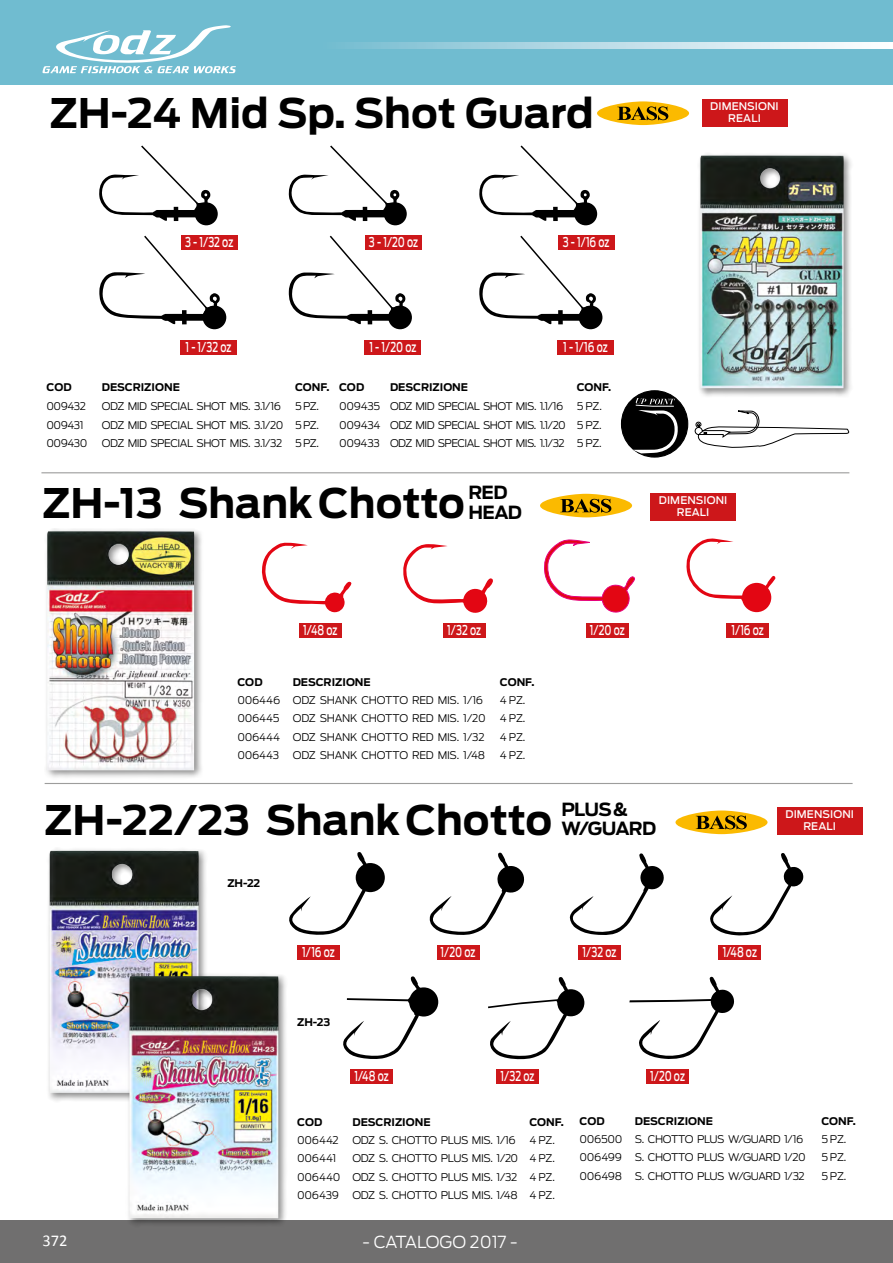
<style>
.page{position:relative;width:893px;height:1263px;background:#fff}
.page>*{position:absolute;margin:0;border:0;box-sizing:border-box;transform-origin:0 0}
.t1{font:700 40.5px "Ford Antenna";color:#000}
.t2{font:700 18px/19.5px "Ford Antenna";letter-spacing:-.04em;color:#000}
.t3{font:300 16.5px "Ford Antenna";letter-spacing:-.01em;color:#fff}
.t4{font:16.5px "Calibri";color:#fff}
.t5{font:500 13.5px "Ford Antenna";color:#fff;scale:.7 1}
.t6{font:300 10.5px/18.3px "Ford Antenna";letter-spacing:-.04em;color:#000;text-align:justify}
.t7{font:300 10.5px "Ford Antenna";letter-spacing:-.02em;color:#000}
.t8{font:700 10.5px "Ford Antenna";color:#000}
.t9{font:500 10.5px/12px "Ford Antenna";letter-spacing:.01em;color:#fff;text-align:center}
</style>
<div class="page">
<div style="left:0;top:0;width:893px;height:85px;background:#70bcd0"></div>
<svg style="left:354px;top:43px;width:539px;height:6px;background:#c0dfe9"></svg>
<div style="left:0;top:1220px;width:893px;height:43px;background:#706f6f"></div>
<svg style="left:43px;top:25px;width:193px;height:48px"></svg>
<hr style="left:45px;top:783px;width:808px;height:1px;background:#9d9d9c">
<hr style="left:41px;top:472px;width:808px;height:1px;background:#9d9d9c">
<div style="left:540px;top:494px;width:92px;height:23px;background:#fbba00;border-radius:50%"></div>
<svg style="left:560px;top:499px;width:51px;height:14px"></svg>
<svg style="left:675px;top:810px;width:92px;height:24px"></svg>
<svg style="left:696px;top:815px;width:51px;height:14px"></svg>
<div style="left:650px;top:493px;width:86px;height:28px;background:#cd171a"></div>
<div style="left:777px;top:807px;width:85px;height:28px;background:#cd171a"></div>
<div style="left:299px;top:624px;width:43px;height:14px;background:#cd171a"></div>
<div style="left:443px;top:624px;width:42px;height:14px;background:#cd171a"></div>
<div style="left:586px;top:624px;width:43px;height:14px;background:#cd171a"></div>
<div style="left:726px;top:624px;width:43px;height:14px;background:#cd171a"></div>
<div style="left:297px;top:945px;width:43px;height:15px;background:#cd171a"></div>
<div style="left:437px;top:945px;width:42px;height:15px;background:#cd171a"></div>
<div style="left:578px;top:945px;width:43px;height:15px;background:#cd171a"></div>
<div style="left:719px;top:945px;width:42px;height:15px;background:#cd171a"></div>
<div style="left:350px;top:1069px;width:43px;height:14px;background:#cd171a"></div>
<div style="left:496px;top:1069px;width:43px;height:14px;background:#cd171a"></div>
<div style="left:646px;top:1069px;width:43px;height:14px;background:#cd171a"></div>
<svg style="left:686px;top:538px;width:90px;height:74px"></svg>
<svg style="left:544px;top:540px;width:91px;height:73px"></svg>
<svg style="left:403px;top:544px;width:90px;height:69px"></svg>
<svg style="left:261px;top:542px;width:91px;height:71px"></svg>
<div style="left:44px;top:528px;width:160px;height:251px;background:#000;opacity:.45"></div>
<img style="left:47px;top:531px;width:147px;height:239px">
<svg style="left:488px;top:977px;width:96px;height:83px"></svg>
<svg style="left:343px;top:976px;width:95px;height:83px"></svg>
<svg style="left:629px;top:976px;width:105px;height:83px"></svg>
<svg style="left:289px;top:852px;width:96px;height:83px"></svg>
<svg style="left:429px;top:852px;width:96px;height:83px"></svg>
<svg style="left:569px;top:853px;width:95px;height:82px"></svg>
<svg style="left:710px;top:853px;width:94px;height:83px"></svg>
<div style="left:46px;top:847px;width:162px;height:255px;background:#000;opacity:.45"></div>
<img style="left:50px;top:851px;width:149px;height:242px">
<div style="left:126px;top:973px;width:162px;height:255px;background:#000;opacity:.45"></div>
<img style="left:129px;top:976px;width:149px;height:242px">
<svg style="left:597px;top:101px;width:92px;height:24px"></svg>
<svg style="left:617px;top:106px;width:51px;height:14px"></svg>
<div style="left:702px;top:99px;width:85px;height:28px;background:#cd171a"></div>
<div style="left:181px;top:236px;width:56px;height:14px;background:#cd171a"></div>
<div style="left:365px;top:236px;width:57px;height:14px;background:#cd171a"></div>
<div style="left:558px;top:236px;width:56px;height:14px;background:#cd171a"></div>
<div style="left:180px;top:341px;width:57px;height:14px;background:#cd171a"></div>
<div style="left:365px;top:341px;width:56px;height:14px;background:#cd171a"></div>
<div style="left:557px;top:341px;width:57px;height:14px;background:#cd171a"></div>
<svg style="left:694px;top:410px;width:156px;height:38px"></svg>
<div style="left:621px;top:391px;width:67px;height:66px;background:#000;border-radius:50%"></div>
<div style="left:621px;top:390px;width:67px;height:68px;border:1px solid #000;border-radius:50%"></div>
<svg style="left:633px;top:397px;width:46px;height:56px"></svg>
<div style="left:195px;top:202px;width:23px;height:23px;background:#000;border-radius:50%"></div>
<svg style="left:99px;top:145px;width:113px;height:76px"></svg>
<div style="left:384px;top:202px;width:23px;height:23px;background:#000;border-radius:50%"></div>
<svg style="left:288px;top:145px;width:113px;height:76px"></svg>
<div style="left:574px;top:202px;width:23px;height:23px;background:#000;border-radius:50%"></div>
<svg style="left:479px;top:145px;width:113px;height:76px"></svg>
<div style="left:203px;top:306px;width:23px;height:23px;background:#000;border-radius:50%"></div>
<svg style="left:99px;top:235px;width:122px;height:90px"></svg>
<div style="left:388px;top:306px;width:24px;height:23px;background:#000;border-radius:50%"></div>
<svg style="left:289px;top:235px;width:118px;height:90px"></svg>
<div style="left:579px;top:306px;width:23px;height:23px;background:#000;border-radius:50%"></div>
<svg style="left:479px;top:235px;width:119px;height:90px"></svg>
<div style="left:697px;top:152px;width:156px;height:246px;background:#000;opacity:.45"></div>
<img style="left:700px;top:155px;width:144px;height:233px">
<h1 class="t1" style="left:50px;top:77px;width:546px">ZH-24 Mid Sp. Shot Guard</h1>
<p class="t5" style="left:185px;top:230px;width:70px">3 - 1/32 oz</p>
<p class="t5" style="left:369px;top:230px;width:72px">3 - 1/20 oz</p>
<p class="t5" style="left:563px;top:230px;width:68px">3 - 1/16 oz</p>
<p class="t5" style="left:186px;top:335px;width:67px">1 - 1/32 oz</p>
<p class="t5" style="left:369px;top:335px;width:69px">1 - 1/20 oz</p>
<p class="t5" style="left:563px;top:335px;width:65px">1 - 1/16 oz</p>
<p class="t8" style="left:46px;top:378px;width:27px">COD</p>
<p class="t8" style="left:102px;top:378px;width:80px">DESCRIZIONE</p>
<p class="t8" style="left:295px;top:378px;width:36px">CONF.</p>
<p class="t6" style="left:46px;top:396px;width:41px">009432</p>
<p class="t6" style="left:102px;top:396px;width:181px">ODZ MID SPECIAL SHOT MIS. 3.1/16</p>
<p class="t6" style="left:295px;top:396px;width:26px">5 PZ.</p>
<p class="t6" style="left:46px;top:415px;width:39px">009431</p>
<p class="t6" style="left:102px;top:415px;width:219px">ODZ MID SPECIAL SHOT MIS. 3.1/20 5 PZ.</p>
<p class="t6" style="left:46px;top:433px;width:42px">009430</p>
<p class="t6" style="left:102px;top:433px;width:219px">ODZ MID SPECIAL SHOT MIS. 3.1/32 5 PZ.</p>
<p class="t8" style="left:339px;top:378px;width:27px">COD</p>
<p class="t8" style="left:390px;top:378px;width:80px">DESCRIZIONE</p>
<p class="t8" style="left:577px;top:378px;width:36px">CONF.</p>
<p class="t6" style="left:339px;top:396px;width:226px">009435 ODZ MID SPECIAL SHOT MIS. 1.1/16</p>
<p class="t6" style="left:339px;top:395px;width:264px;text-indent:238px">5 PZ.<br>009434 ODZ MID SPECIAL SHOT MIS. 1.1/20 5 PZ.<br>009433 ODZ MID SPECIAL SHOT MIS. 1.1/32 5 PZ.</p>
<h2 class="t2" style="left:468px;top:481px;width:55px">RED<br>HEAD</h2>
<h1 class="t1" style="left:43px;top:467px;width:424px">ZH-13 Shank Chotto</h1>
<p class="t9" style="left:710px;top:99px;width:70px">DIMENSIONI<br>REALI</p>
<p class="t9" style="left:659px;top:493px;width:70px">DIMENSIONI<br>REALI</p>
<p class="t5" style="left:303px;top:618px;width:50px">1/48 oz</p>
<p class="t5" style="left:447px;top:618px;width:50px">1/32 oz</p>
<p class="t5" style="left:590px;top:618px;width:51px">1/20 oz</p>
<p class="t5" style="left:731px;top:618px;width:48px">1/16 oz</p>
<p class="t8" style="left:237px;top:673px;width:27px">COD</p>
<p class="t8" style="left:293px;top:673px;width:80px">DESCRIZIONE</p>
<p class="t8" style="left:500px;top:673px;width:36px">CONF.</p>
<p class="t7" style="left:237px;top:691px;width:247px">006446 ODZ SHANK CHOTTO RED MIS. 1/16</p>
<p class="t6" style="left:500px;top:689px;width:27px">4 PZ.</p>
<p class="t6" style="left:237px;top:708px;width:43px">006445</p>
<p class="t7" style="left:293px;top:710px;width:194px">ODZ SHANK CHOTTO RED MIS. 1/20</p>
<p class="t6" style="left:500px;top:708px;width:27px">4 PZ.</p>
<p class="t7" style="left:237px;top:728px;width:249px">006444 ODZ SHANK CHOTTO RED MIS. 1/32</p>
<p class="t6" style="left:500px;top:726px;width:27px">4 PZ.</p>
<p class="t6" style="left:237px;top:745px;width:43px">006443</p>
<p class="t7" style="left:293px;top:746px;width:194px">ODZ SHANK CHOTTO RED MIS. 1/48</p>
<p class="t6" style="left:500px;top:745px;width:27px">4 PZ.</p>
<h1 class="t1" style="left:45px;top:783px;width:509px">ZH-22/23 Shank Chotto</h1>
<h2 class="t2" style="left:561px;top:798px;width:96px">PLUS &amp;<br>W/GUARD</h2>
<p class="t8" style="left:227px;top:873px;width:34px">ZH-22</p>
<p class="t5" style="left:302px;top:940px;width:48px">1/16 oz</p>
<p class="t5" style="left:441px;top:940px;width:51px">1/20 oz</p>
<p class="t5" style="left:583px;top:940px;width:50px">1/32 oz</p>
<p class="t5" style="left:723px;top:940px;width:50px">1/48 oz</p>
<p class="t8" style="left:297px;top:1013px;width:35px">ZH-23</p>
<p class="t5" style="left:354px;top:1064px;width:50px">1/48 oz</p>
<p class="t5" style="left:500px;top:1064px;width:50px">1/32 oz</p>
<p class="t5" style="left:650px;top:1064px;width:51px">1/20 oz</p>
<p class="t9" style="left:785px;top:807px;width:70px">DIMENSIONI<br>REALI</p>
<p class="t8" style="left:297px;top:1112px;width:27px">COD</p>
<p class="t8" style="left:352px;top:1112px;width:80px">DESCRIZIONE</p>
<p class="t8" style="left:529px;top:1112px;width:36px">CONF.</p>
<p class="t6" style="left:297px;top:1129px;width:43px">006442</p>
<p class="t6" style="left:352px;top:1129px;width:165px">ODZ S. CHOTTO PLUS MIS. 1/16</p>
<p class="t6" style="left:529px;top:1129px;width:27px">4 PZ.</p>
<p class="t6" style="left:297px;top:1148px;width:41px">006441</p>
<p class="t6" style="left:297px;top:1148px;width:259px;text-indent:55px">ODZ S. CHOTTO PLUS MIS. 1/20 4 PZ.<br>006440 ODZ S. CHOTTO PLUS MIS. 1/32 4 PZ.<br>006439</p>
<p class="t6" style="left:352px;top:1185px;width:204px">ODZ S. CHOTTO PLUS MIS. 1/48 4 PZ.</p>
<h3 class="t4" style="left:43px;top:1230px;width:27px">372</h3>
<h3 class="t3" style="left:362px;top:1228px;width:157px">- CATALOGO 2017 -</h3>
<p class="t8" style="left:580px;top:1111px;width:27px">COD</p>
<p class="t8" style="left:635px;top:1111px;width:80px">DESCRIZIONE</p>
<p class="t8" style="left:821px;top:1111px;width:36px">CONF.</p>
<p class="t6" style="left:580px;top:1128px;width:225px">006500 S. CHOTTO PLUS W/GUARD 1/16</p>
<p class="t6" style="left:821px;top:1128px;width:27px">5 PZ.</p>
<p class="t6" style="left:580px;top:1147px;width:228px">006499 S. CHOTTO PLUS W/GUARD 1/20</p>
<p class="t6" style="left:821px;top:1147px;width:27px">5 PZ.</p>
<p class="t6" style="left:580px;top:1165px;width:227px">006498 S. CHOTTO PLUS W/GUARD 1/32</p>
<p class="t6" style="left:821px;top:1165px;width:27px">5 PZ.</p>
</div>
